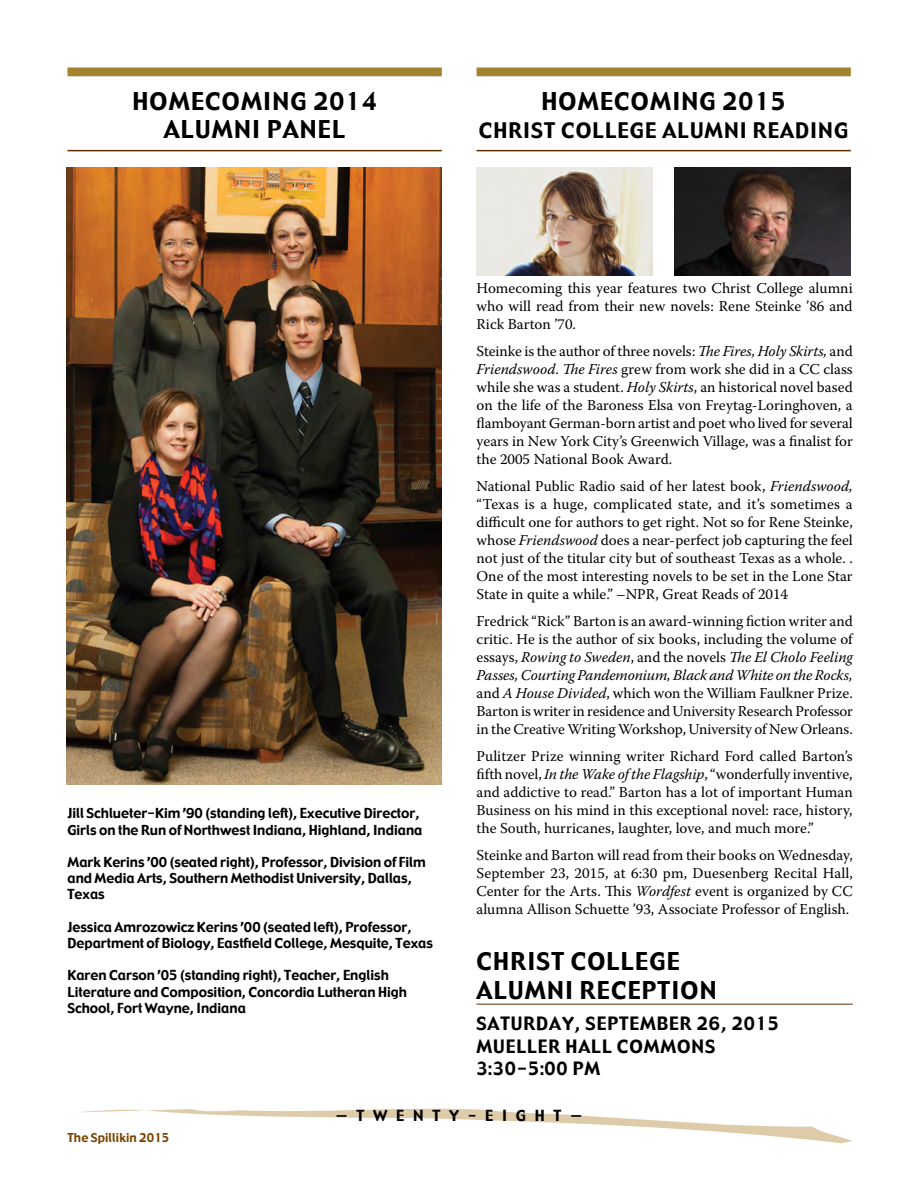
<style>
.page{position:relative;width:918px;height:1188px;background:#fff}
.page>*{position:absolute;margin:0;border:0;box-sizing:border-box;transform-origin:0 0}
.t1{font:24px/28.2px "Gadget";letter-spacing:.05em;color:#000;text-align:center}
.t2{font:21px "Gadget";letter-spacing:.05em;color:#000}
.t3{font:18px/22.5px "Gadget";letter-spacing:.05em;color:#000}
.t4{font:15px/18px "Warnock Pro";color:#000;text-align:justify}
.t5{font:15px "Gadget";color:#000}
.t6{font:13.5px/16.2px "Gadget";color:#000}
.t7{font:12px "Gadget";letter-spacing:.01em;color:#794400}
.s1{font-style:italic}
</style>
<div class="page">
<svg style="left:77px;top:1109px;width:775px;height:34px"></svg>
<img style="left:67px;top:167px;width:374px;height:618px">
<div style="left:68px;top:68px;width:374px;height:8px;background:#a4832e"></div>
<hr style="left:68px;top:150px;width:374px;height:1px;background:#5b3100">
<div style="left:477px;top:68px;width:374px;height:8px;background:#a4832e"></div>
<hr style="left:477px;top:150px;width:374px;height:1px;background:#5b3100">
<hr style="left:477px;top:1004px;width:376px;height:1px;background:#5b3100">
<img style="left:477px;top:167px;width:175px;height:108px">
<img style="left:675px;top:167px;width:175px;height:108px">
<h1 class="t1" style="left:132px;top:88px;width:246px">HOMECOMING 2014<br>ALUMNI PANEL</h1>
<h1 class="t1" style="left:541px;top:88px;width:246px">HOMECOMING 2015</h1>
<h2 class="t2" style="left:479px;top:117px;width:371px">CHRIST COLLEGE ALUMNI READING</h2>
<p class="t6" style="left:68px;top:806px;width:356px">Jill Schlueter-Kim ’90 (standing left), Executive Director,<br>Girls on the Run of Northwest Indiana, Highland, Indiana</p>
<p class="t6" style="left:68px;top:855px;width:360px">Mark Kerins ’00 (seated right), Professor, Division of Film and Media Arts, Southern Methodist University, Dallas,<br>Texas</p>
<p class="t6" style="left:68px;top:919px;width:367px">Jessica Amrozowicz Kerins ’00 (seated left), Professor,<br>Department of Biology, Eastfield College, Mesquite, Texas</p>
<p class="t6" style="left:68px;top:968px;width:341px">Karen Carson ’05 (standing right), Teacher, English<br>Literature and Composition, Concordia Lutheran High<br>School, Fort Wayne, Indiana</p>
<p class="t4" style="left:477px;top:279px;width:378px">Homecoming this year features two Christ College alumni who will read from their new novels: Rene Steinke ’86 and Rick Barton ’70.</p>
<p class="t4" style="left:477px;top:342px;width:378px">Steinke is the author of three novels: <span class="s1">The Fires, Holy Skirts,</span> and <span class="s1">Friendswood</span>. <span class="s1">The Fires</span> grew from work she did in a CC class while she was a student. <span class="s1">Holy Skirts</span>, an historical novel based on the life of the Baroness Elsa von Freytag-Loringhoven, a flamboyant German-born artist and poet who lived for several years in New York City’s Greenwich Village, was a finalist for the 2005 National Book Award.</p>
<p class="t4" style="left:477px;top:477px;width:378px">National Public Radio said of her latest book, <span class="s1">Friendswood, </span>“Texas is a huge, complicated state, and it’s sometimes a difficult one for authors to get right. Not so for Rene Steinke, whose <span class="s1">Friendswood</span> does a near-perfect job capturing the feel not just of the titular city but of southeast Texas as a whole. .<br>One of the most interesting novels to be set in the Lone Star State in quite a while.” –NPR, Great Reads of 2014</p>
<p class="t4" style="left:477px;top:612px;width:378px">Fredrick “Rick” Barton is an award-winning fiction writer and critic. He is the author of six books, including the volume of essays, <span class="s1">Rowing to Sweden</span>, and the novels <span class="s1">The El Cholo Feeling Passes, Courting Pandemonium, Black and White on the Rocks, </span>and <span class="s1">A House Divided</span>, which won the William Faulkner Prize.<br>Barton is writer in residence and University Research Professor in the Creative Writing Workshop, University of New Orleans.</p>
<p class="t4" style="left:477px;top:747px;width:378px">Pulitzer Prize winning writer Richard Ford called Barton’s fifth novel, <span class="s1">In the Wake of the Flagship</span>, “wonderfully inventive, and addictive to read.” Barton has a lot of important Human Business on his mind in this exceptional novel: race, history, the South, hurricanes, laughter, love, and much more.”</p>
<p class="t4" style="left:477px;top:846px;width:378px">Steinke and Barton will read from their books on Wednesday, September 23, 2015, at 6:30 pm, Duesenberg Recital Hall, Center for the Arts. This <span class="s1">Wordfest</span> event is organized by CC alumna Allison Schuette ’93, Associate Professor of English.</p>
<h1 class="t1" style="left:477px;top:948px;width:241px;line-height:28.8px;text-align:left">CHRIST COLLEGE<br>ALUMNI RECEPTION</h1>
<p class="t3" style="left:477px;top:1013px;width:304px">SATURDAY, SEPTEMBER 26, 2015<br>MUELLER HALL COMMONS<br>3:30-5:00 PM</p>
<p class="t7" style="left:68px;top:1130px;width:103px">The Spillikin 2015</p>
<p class="t5" style="left:335px;top:1106px;width:248px">— T W E N T Y - E I G H T —</p>
</div>
